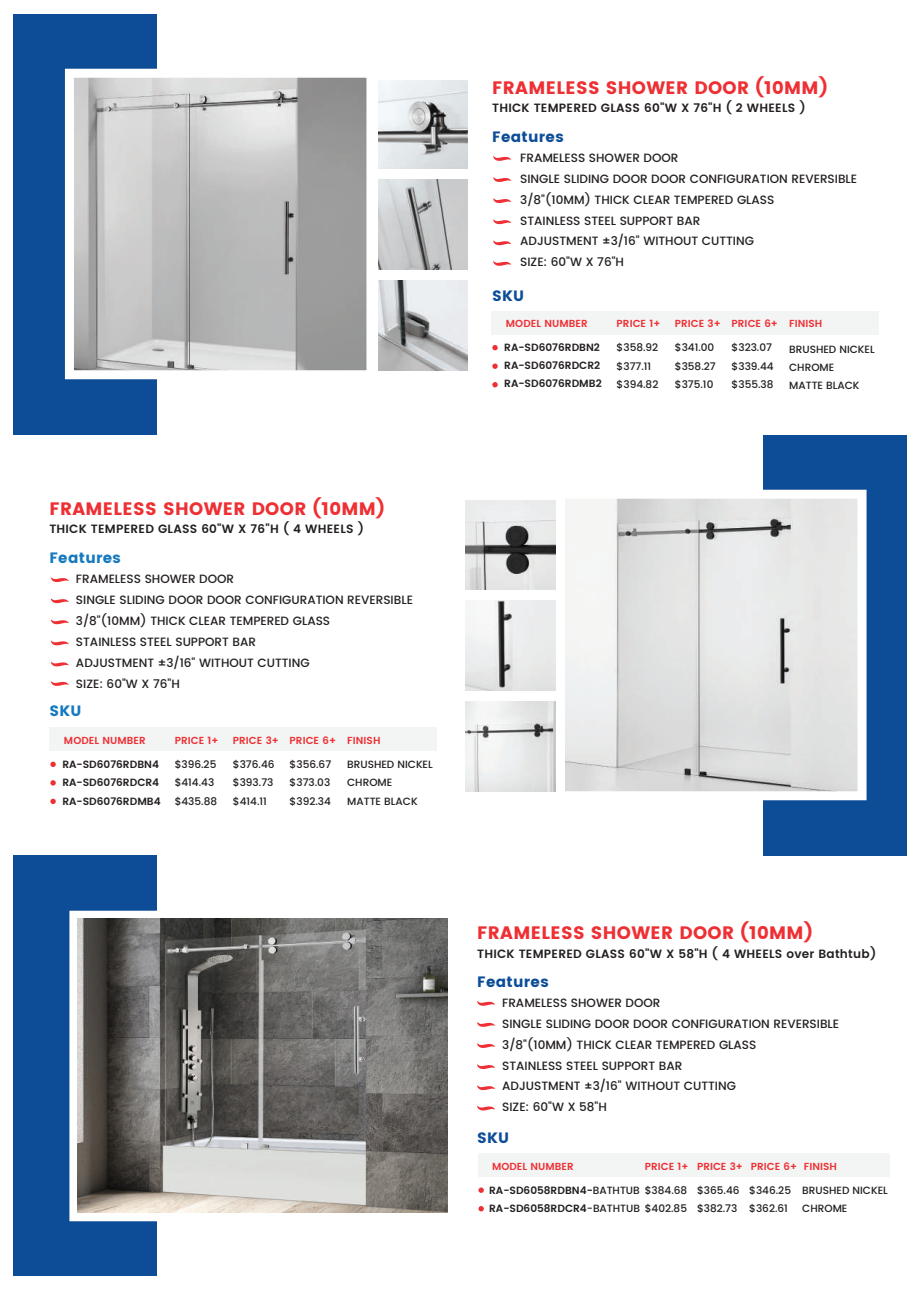
<style>
.page{position:relative;width:920px;height:1290px;background:#fff}
.page>*{position:absolute;margin:0;border:0;box-sizing:border-box;transform-origin:0 0}
.t1{font:18px "Poppins";letter-spacing:.02em;color:#ee3034}
.t2{font:15px "Poppins";letter-spacing:.02em;color:#0d4d97}
.t3{font:15px "Poppins";letter-spacing:.02em;color:#1579bf}
.t4{font:500 12px/20.9px "Poppins";color:#231f20}
.t5{font:600 12px "Poppins";letter-spacing:.02em;color:#231f20}
.t6{font:500 10.5px/18.5px "Poppins";color:#231f20}
.t7{font:600 10.5px/18px "Poppins";color:#231f20}
.t8{font:600 10.2px "Poppins";letter-spacing:.005em;color:#ee3034}
.s1{font-weight:500}
</style>
<div class="page">
<div style="left:763px;top:434px;width:143px;height:421px;background:#0d4d97"></div>
<div style="left:14px;top:14px;width:143px;height:420px;background:#0d4d97"></div>
<img style="left:75px;top:79px;width:290px;height:290px">
<div style="left:65px;top:69px;width:310px;height:310px;border:9px solid #fff"></div>
<div style="left:14px;top:855px;width:143px;height:421px;background:#0d4d97"></div>
<svg style="left:477px;top:1001px;width:18px;height:5px"></svg>
<svg style="left:477px;top:1022px;width:18px;height:5px"></svg>
<svg style="left:477px;top:1043px;width:18px;height:5px"></svg>
<svg style="left:477px;top:1064px;width:18px;height:5px"></svg>
<svg style="left:477px;top:1085px;width:18px;height:5px"></svg>
<svg style="left:477px;top:1105px;width:18px;height:5px"></svg>
<svg style="left:51px;top:577px;width:18px;height:5px"></svg>
<svg style="left:51px;top:598px;width:18px;height:5px"></svg>
<svg style="left:51px;top:619px;width:18px;height:5px"></svg>
<svg style="left:51px;top:640px;width:18px;height:5px"></svg>
<svg style="left:51px;top:661px;width:18px;height:5px"></svg>
<svg style="left:51px;top:681px;width:18px;height:5px"></svg>
<img style="left:378px;top:80px;width:90px;height:89px">
<img style="left:378px;top:180px;width:90px;height:90px">
<img style="left:378px;top:281px;width:90px;height:90px">
<div style="left:69px;top:911px;width:401px;height:310px;border:9px solid #fff"></div>
<img style="left:566px;top:500px;width:290px;height:290px">
<div style="left:556px;top:490px;width:310px;height:310px;border:9px solid #fff"></div>
<img style="left:466px;top:500px;width:89px;height:90px">
<img style="left:466px;top:601px;width:89px;height:90px">
<img style="left:466px;top:702px;width:89px;height:90px">
<svg style="left:492px;top:345px;width:6px;height:5px"></svg>
<svg style="left:492px;top:363px;width:6px;height:6px"></svg>
<svg style="left:492px;top:382px;width:6px;height:5px"></svg>
<svg style="left:493px;top:156px;width:18px;height:5px"></svg>
<svg style="left:493px;top:177px;width:18px;height:5px"></svg>
<svg style="left:493px;top:198px;width:18px;height:5px"></svg>
<svg style="left:493px;top:219px;width:18px;height:5px"></svg>
<svg style="left:493px;top:240px;width:18px;height:5px"></svg>
<svg style="left:493px;top:261px;width:18px;height:5px"></svg>
<div style="left:492px;top:311px;width:387px;height:23px;background:#f3f4f4"></div>
<svg style="left:50px;top:762px;width:6px;height:5px"></svg>
<svg style="left:50px;top:780px;width:6px;height:5px"></svg>
<svg style="left:50px;top:799px;width:6px;height:5px"></svg>
<div style="left:50px;top:728px;width:387px;height:23px;background:#f3f4f4"></div>
<svg style="left:478px;top:1187px;width:6px;height:6px"></svg>
<svg style="left:478px;top:1206px;width:6px;height:5px"></svg>
<div style="left:478px;top:1153px;width:411px;height:24px;background:#f3f4f4"></div>
<img style="left:77px;top:918px;width:371px;height:294px">
<h1 class="t1" style="left:49px;top:498px;width:337px">FRAMELESS SHOWER DOOR (10MM)</h1>
<p class="t3" style="left:49px;top:549px;width:73px">Features</p>
<p class="t5" style="left:49px;top:520px;width:316px">THICK TEMPERED GLASS 60"W X 76"H ( 4 WHEELS )</p>
<p class="t4" style="left:76px;top:569px;width:338px">FRAMELESS SHOWER DOOR<br>SINGLE SLIDING DOOR DOOR CONFIGURATION REVERSIBLE<br>3/8"(10MM) THICK CLEAR TEMPERED GLASS<br>STAINLESS STEEL SUPPORT BAR<br>ADJUSTMENT ±3/16" WITHOUT CUTTING<br>SIZE: 60"W X 76"H</p>
<p class="t3" style="left:49px;top:702px;width:34px">SKU</p>
<p class="t8" style="left:64px;top:733px;width:83px">MODEL NUMBER</p>
<p class="t8" style="left:175px;top:733px;width:45px">PRICE 1+</p>
<p class="t8" style="left:233px;top:733px;width:149px">PRICE 3+ PRICE 6+ FINISH</p>
<p class="t6" style="left:175px;top:755px;width:44px">$396.25 $414.43 $435.88</p>
<p class="t6" style="left:233px;top:755px;width:43px;text-align:justify">$376.46 $393.73 $414.11</p>
<p class="t6" style="left:290px;top:755px;width:43px;text-align:justify">$356.67 $373.03 $392.34</p>
<p class="t7" style="left:62px;top:755px;width:98px">RA-SD6076RDBN4<br>RA-SD6076RDCR4</p>
<p class="t7" style="left:62px;top:793px;width:100px">RA-SD6076RDMB4</p>
<p class="t6" style="left:347px;top:755px;width:87px;line-height:18px">BRUSHED NICKEL<br>CHROME</p>
<p class="t6" style="left:347px;top:792px;width:72px">MATTE BLACK</p>
<h1 class="t1" style="left:492px;top:77px;width:337px">FRAMELESS SHOWER DOOR (10MM)</h1>
<p class="t2" style="left:492px;top:128px;width:73px">Features</p>
<p class="t5" style="left:492px;top:99px;width:315px">THICK TEMPERED GLASS 60"W X 76"H ( 2 WHEELS )</p>
<p class="t4" style="left:520px;top:148px;width:338px">FRAMELESS SHOWER DOOR<br>SINGLE SLIDING DOOR DOOR CONFIGURATION REVERSIBLE<br>3/8"(10MM) THICK CLEAR TEMPERED GLASS<br>STAINLESS STEEL SUPPORT BAR<br>ADJUSTMENT ±3/16" WITHOUT CUTTING<br>SIZE: 60"W X 76"H</p>
<p class="t2" style="left:492px;top:287px;width:34px">SKU</p>
<p class="t8" style="left:506px;top:316px;width:83px">MODEL NUMBER</p>
<p class="t8" style="left:617px;top:316px;width:45px">PRICE 1+</p>
<p class="t8" style="left:675px;top:316px;width:149px">PRICE 3+ PRICE 6+ FINISH</p>
<p class="t6" style="left:617px;top:338px;width:43px">$358.92 $377.11 $394.82</p>
<p class="t6" style="left:675px;top:338px;width:42px">$341.00 $358.27 $375.10</p>
<p class="t6" style="left:732px;top:338px;width:44px">$323.07 $339.44 $355.38</p>
<p class="t7" style="left:504px;top:339px;width:99px">RA-SD6076RDBN2<br>RA-SD6076RDCR2<br>RA-SD6076RDMB2</p>
<p class="t6" style="left:789px;top:340px;width:87px;line-height:18px">BRUSHED NICKEL<br>CHROME<br>MATTE BLACK</p>
<h1 class="t1" style="left:477px;top:922px;width:337px">FRAMELESS SHOWER DOOR (10MM)</h1>
<p class="t2" style="left:477px;top:973px;width:73px">Features</p>
<p class="t5" style="left:477px;top:945px;width:401px">THICK TEMPERED GLASS 60"W X 58"H ( 4 WHEELS over Bathtub)</p>
<p class="t4" style="left:502px;top:993px;width:338px">FRAMELESS SHOWER DOOR<br>SINGLE SLIDING DOOR DOOR CONFIGURATION REVERSIBLE<br>3/8"(10MM) THICK CLEAR TEMPERED GLASS<br>STAINLESS STEEL SUPPORT BAR<br>ADJUSTMENT ±3/16" WITHOUT CUTTING<br>SIZE: 60"W X 58"H</p>
<p class="t2" style="left:477px;top:1129px;width:34px">SKU</p>
<p class="t8" style="left:492px;top:1158px;width:83px">MODEL NUMBER</p>
<p class="t8" style="left:645px;top:1158px;width:194px">PRICE 1+ PRICE 3+ PRICE 6+ FINISH</p>
<p class="t6" style="left:645px;top:1181px;width:44px">$384.68</p>
<p class="t6" style="left:697px;top:1181px;width:44px">$365.46 $382.73</p>
<p class="t6" style="left:749px;top:1181px;width:43px">$346.25 $362.61</p>
<p class="t7" style="left:489px;top:1181px;width:199px">RA-SD6058RDBN4-<span class="s1">BATHTUB<br></span>RA-SD6058RDCR4<span class="s1">-BATHTUB $402.85</span></p>
<p class="t6" style="left:802px;top:1181px;width:87px;line-height:18px">BRUSHED NICKEL<br>CHROME</p>
</div>
